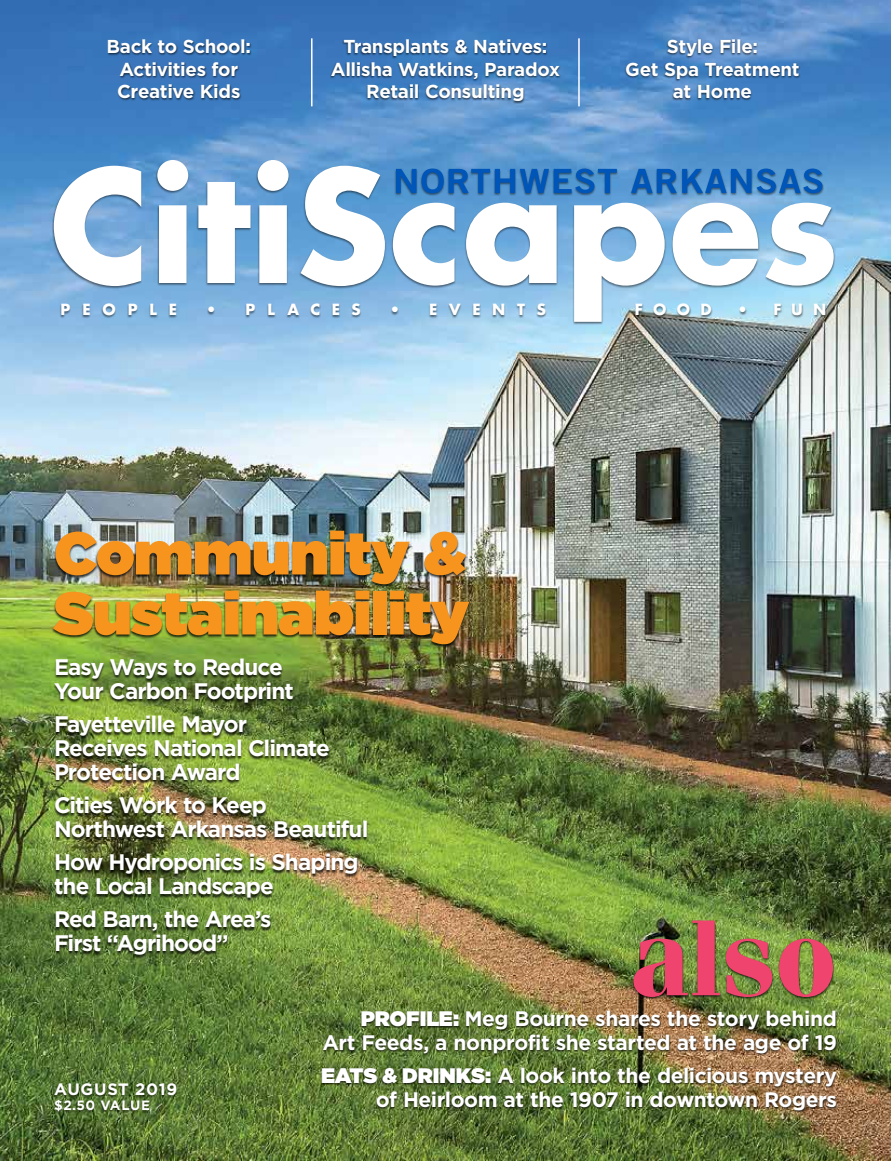
<style>
.page{position:relative;width:891px;height:1161px;background:#fff}
.page>*{position:absolute;margin:0;border:0;box-sizing:border-box;transform-origin:0 0}
.t1{font:700 108px "Fenice";color:#ef446d}
.t2{font:900 60px/60px "Gotham";letter-spacing:-.01em;color:#f7941e}
.t3{font:700 22.5px/24px "Gotham";letter-spacing:-.045em;color:#fff}
.t4{font:700 21px/33px "Gotham";letter-spacing:-.025em;color:#fff}
.t5{font:700 18.75px/22.5px "Gotham";letter-spacing:-.02em;color:#fff;text-align:center}
.t6{font:700 16.5px "Gotham";letter-spacing:.04em;color:#fff}
.t7{font:700 15px "Futura";letter-spacing:.775em;color:#fff}
.t8{font:700 13.5px "Gotham";letter-spacing:.035em;color:#fff}
.s1{font-weight:900}
</style>
<div class="page">
<img style="left:0;top:0;width:891px;height:1161px">
<div style="left:52px;top:160px;width:783px;height:955px;background:#000;opacity:.5"></div>
<svg style="left:54px;top:160px;width:780px;height:162px"></svg>
<div style="left:51px;top:531px;width:420px;height:428px;background:#000;opacity:.75"></div>
<div style="left:107px;top:39px;width:144px;height:62px;background:#000;opacity:.65"></div>
<div style="left:330px;top:39px;width:231px;height:65px;background:#000;opacity:.65"></div>
<div style="left:625px;top:39px;width:176px;height:62px;background:#000;opacity:.65"></div>
<hr style="left:311px;top:38px;width:2px;height:68px;background:#fff">
<hr style="left:578px;top:38px;width:2px;height:68px;background:#fff">
<div style="left:320px;top:920px;width:518px;height:193px;background:#000;opacity:.75"></div>
<p class="t5" style="left:107px;top:35px;width:146px">Back to School:<br>Activities for<br>Creative Kids</p>
<p class="t5" style="left:331px;top:35px;width:231px">Transplants &amp; Natives:<br>Allisha Watkins, Paradox<br>Retail Consulting</p>
<p class="t5" style="left:625px;top:35px;width:176px">Style File:<br>Get Spa Treatment at Home</p>
<p class="t7" style="left:61px;top:299px;width:118px">PEOPLE</p>
<p class="t7" style="left:206px;top:299px;width:156px">• PLACES</p>
<p class="t7" style="left:390px;top:299px;width:158px">• EVENTS</p>
<p class="t7" style="left:635px;top:299px;width:78px">FOOD</p>
<p class="t7" style="left:737px;top:299px;width:90px">• FUN</p>
<h2 class="t2" style="left:54px;top:522px;width:417px">Community &amp;<br>Sustainability</h2>
<p class="t3" style="left:54px;top:655px;width:241px">Easy Ways to Reduce<br>Your Carbon Footprint</p>
<p class="t3" style="left:54px;top:712px;width:278px">Fayetteville Mayor<br>Receives National Climate<br>Protection Award</p>
<p class="t3" style="left:54px;top:793px;width:316px">Cities Work to Keep<br>Northwest Arkansas Beautiful</p>
<p class="t3" style="left:54px;top:850px;width:306px">How Hydroponics is Shaping the Local Landscape</p>
<p class="t3" style="left:54px;top:907px;width:219px">Red Barn, the Area’s<br>First “Agrihood”</p>
<h1 class="t1" style="left:630px;top:892px;width:208px">also</h1>
<p class="t4" style="left:321px;top:1026px;width:517px">Art Feeds, a nonprofit she started at the age of 19<br><span class="s1">EATS &amp; DRINKS:</span> A look into the delicious mystery</p>
<p class="t4" style="left:376px;top:1083px;width:463px">of Heirloom at the 1907 in downtown Rogers</p>
<p class="t4" style="left:361px;top:1002px;width:478px"><span class="s1">PROFILE:</span> Meg Bourne shares the story behind</p>
<p class="t6" style="left:54px;top:1078px;width:125px">AUGUST 2019</p>
<p class="t8" style="left:54px;top:1096px;width:97px">$2.50 VALUE</p>
</div>
